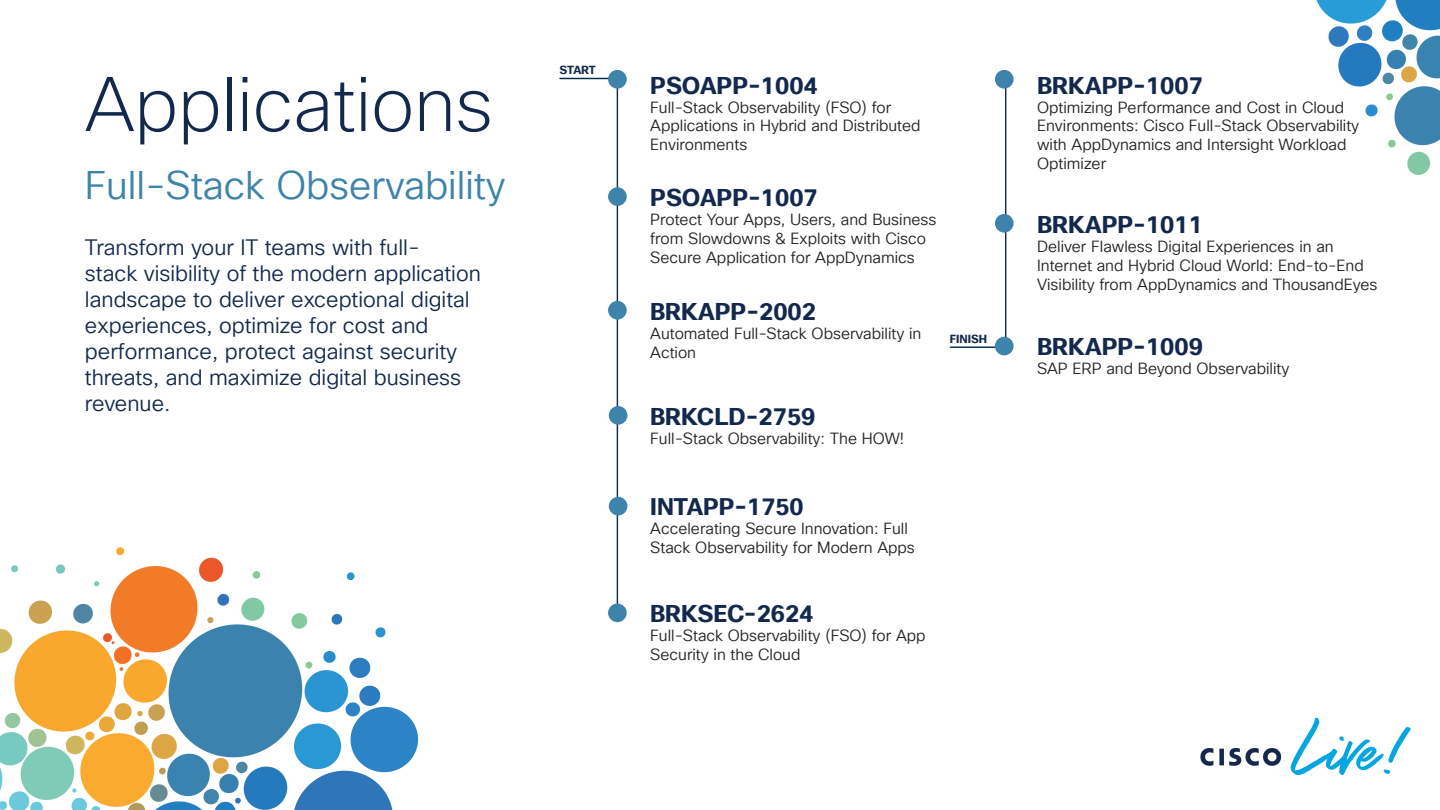
<style>
.page{position:relative;width:1440px;height:810px;background:#fff}
.page>*{position:absolute;margin:0;border:0;box-sizing:border-box;transform-origin:0 0}
.t1{font:200 75px "Cisco Sans TT";color:#12294d}
.t2{font:39px "Cisco Sans TT Light";color:#3d83ab}
.t3{font:700 23.7px "Cisco Sans TT";color:#12294d}
.t4{font:700 23.48px "Cisco Sans TT";color:#12294d}
.t5{font:21.75px/26.1px "Cisco Sans TT Light";color:#12294d}
.t6{font:15.83px/19px "Cisco Sans TT Light";color:#231f20}
.t7{font:700 11.48px "Cisco Sans TT";color:#12294d}
</style>
<div class="page">
<img style="left:0;top:0;width:1440px;height:810px">
<hr style="left:1005px;top:79px;width:1px;height:267px;background:#12294d">
<hr style="left:617px;top:79px;width:1px;height:534px;background:#12294d">
<div style="left:609px;top:406px;width:18px;height:19px;background:#3d83ab;border-radius:50%"></div>
<hr style="left:560px;top:78px;width:51px;height:1px;background:#00284c">
<div style="left:608px;top:604px;width:19px;height:18px;background:#3d83ab;border-radius:50%"></div>
<div style="left:608px;top:70px;width:19px;height:19px;background:#3d83ab;border-radius:50%"></div>
<div style="left:608px;top:187px;width:19px;height:19px;background:#3d83ab;border-radius:50%"></div>
<div style="left:608px;top:301px;width:19px;height:19px;background:#3d83ab;border-radius:50%"></div>
<hr style="left:950px;top:346px;width:52px;height:2px;background:#00284c">
<div style="left:995px;top:70px;width:19px;height:19px;background:#3d83ab;border-radius:50%"></div>
<div style="left:995px;top:214px;width:19px;height:19px;background:#3d83ab;border-radius:50%"></div>
<div style="left:995px;top:337px;width:19px;height:18px;background:#3d83ab;border-radius:50%"></div>
<div style="left:609px;top:497px;width:18px;height:18px;background:#3d83ab;border-radius:50%"></div>
<p class="t1" style="left:85px;top:56px;width:409px">Applications</p>
<p class="t2" style="left:85px;top:160px;width:422px">Full-Stack Observability</p>
<p class="t5" style="left:85px;top:235px;width:397px">Transform your IT teams with full-<br>stack visibility of the modern application landscape to deliver exceptional digital experiences, optimize for cost and performance, protect against security threats, and maximize digital business revenue.</p>
<p class="t7" style="left:560px;top:62px;width:38px">START</p>
<p class="t3" style="left:650px;top:69px;width:169px">PSOAPP-1004</p>
<p class="t6" style="left:650px;top:98px;width:272px">Full-Stack Observability (FSO) for<br>Applications in Hybrid and Distributed<br>Environments</p>
<p class="t3" style="left:650px;top:182px;width:169px">PSOAPP-1007</p>
<p class="t6" style="left:650px;top:210px;width:288px">Protect Your Apps, Users, and Business from Slowdowns &amp; Exploits with Cisco<br>Secure Application for AppDynamics</p>
<p class="t3" style="left:650px;top:295px;width:167px">BRKAPP-2002</p>
<p class="t6" style="left:650px;top:324px;width:273px">Automated Full-Stack Observability in<br>Action</p>
<p class="t7" style="left:950px;top:331px;width:39px">FINISH</p>
<p class="t3" style="left:650px;top:401px;width:167px">BRKCLD-2759</p>
<p class="t6" style="left:650px;top:429px;width:255px">Full-Stack Observability: The HOW!</p>
<p class="t4" style="left:650px;top:491px;width:155px">INTAPP-1750</p>
<p class="t6" style="left:650px;top:520px;width:266px">Accelerating Secure Innovation: Full<br>Stack Observability for Modern Apps</p>
<p class="t3" style="left:650px;top:598px;width:165px">BRKSEC-2624</p>
<p class="t6" style="left:650px;top:627px;width:277px">Full-Stack Observability (FSO) for App<br>Security in the Cloud</p>
<p class="t3" style="left:1037px;top:69px;width:167px">BRKAPP-1007</p>
<p class="t6" style="left:1037px;top:98px;width:324px">Optimizing Performance and Cost in Cloud Environments: Cisco Full-Stack Observability with AppDynamics and Intersight Workload Optimizer</p>
<p class="t3" style="left:1037px;top:209px;width:167px">BRKAPP-1011</p>
<p class="t6" style="left:1037px;top:237px;width:342px">Deliver Flawless Digital Experiences in an<br>Internet and Hybrid Cloud World: End-to-End<br>Visibility from AppDynamics and ThousandEyes</p>
<p class="t3" style="left:1037px;top:331px;width:167px">BRKAPP-1009</p>
<p class="t6" style="left:1037px;top:360px;width:254px">SAP ERP and Beyond Observability</p>
</div>
